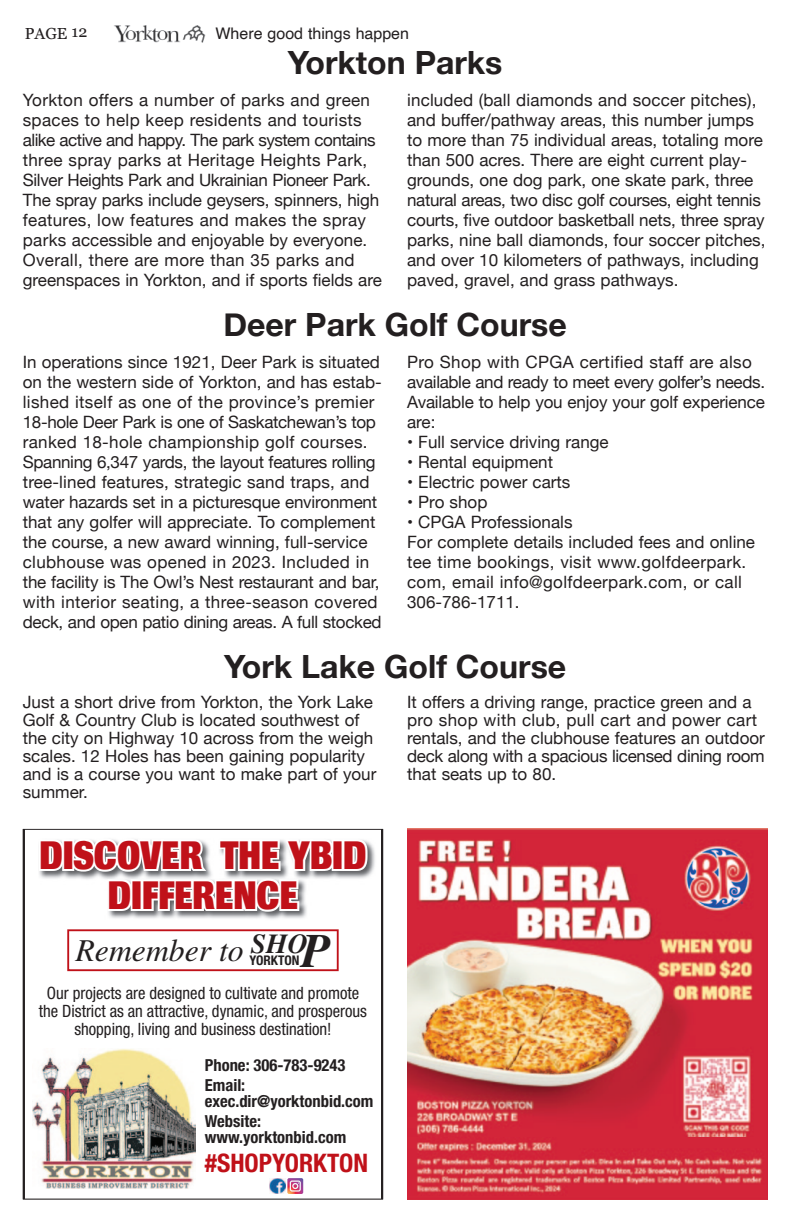
<style>
.page{position:relative;width:794px;height:1224px;background:#fff}
.page>*{position:absolute;margin:0;border:0;box-sizing:border-box;transform-origin:0 0}
.t1{font:italic 700 47.8px "Times LT Std";color:#231f20}
.t2{font:800 39.2px/40px "Imago";color:#c01119;text-align:center;scale:.79 1}
.t3{font:700 32px "Helvetica Neue";color:#231f20}
.t4{font:italic 31.8px "Times LT Std";color:#231f20}
.t5{font:700 condensed 25.6px "Helvetica Neue LT Std";color:#c01119}
.t6{font:17px/20px "Helvetica Neue";color:#231f20}
.t7{font:17px/20px "Helvetica Neue";letter-spacing:.02em;color:#231f20}
.t8{font:condensed 17px/18px "Helvetica Neue LT Std";color:#231f20;text-align:center}
.t9{font:700 condensed 16.6px/20px "Helvetica Neue LT Std";color:#231f20}
.t10{font:16px "Helvetica";color:#231f20}
.t11{font:16px "Georgia";color:#231f20}
.t12{font:700 condensed 13.4px "Helvetica Neue LT Std";color:#231f20}
</style>
<div class="page">
<img style="left:114px;top:25px;width:91px;height:18px">
<svg style="left:23px;top:829px;width:360px;height:370px"></svg>
<img style="left:33px;top:1048px;width:163px;height:140px">
<svg style="left:287px;top:1178px;width:16px;height:15px"></svg>
<img style="left:270px;top:1178px;width:15px;height:15px">
<img style="left:407px;top:829px;width:360px;height:370px">
<p class="t11" style="left:25px;top:22px;width:64px">Page 12</p>
<p class="t10" style="left:215px;top:21px;width:195px">Where good things happen</p>
<h3 class="t3" style="left:288px;top:38px;width:216px">Yorkton Parks</h3>
<p class="t6" style="left:23px;top:91px;width:360px">Yorkton offers a number of parks and green spaces to help keep residents and tourists alike active and happy. The park system contains three spray parks at Heritage Heights Park, Silver Heights Park and Ukrainian Pioneer Park.<br>The spray parks include geysers, spinners, high features, low features and makes the spray parks accessible and enjoyable by everyone.<br>Overall, there are more than 35 parks and greenspaces in Yorkton, and if sports fields are</p>
<p class="t6" style="left:407px;top:91px;width:360px">included (ball diamonds and soccer pitches), and buffer/pathway areas, this number jumps to more than 75 individual areas, totaling more than 500 acres. There are eight current play&shy;grounds, one dog park, one skate park, three natural areas, two disc golf courses, eight tennis courts, five outdoor basketball nets, three spray parks, nine ball diamonds, four soccer pitches, and over 10 kilometers of pathways, including paved, gravel, and grass pathways.</p>
<h3 class="t3" style="left:223px;top:300px;width:345px">Deer Park Golf Course</h3>
<p class="t6" style="left:23px;top:353px;width:360px">In operations since 1921, Deer Park is situated on the western side of Yorkton, and has estab&shy;lished itself as one of the province’s premier 18-hole Deer Park is one of Saskatchewan’s top ranked 18-hole championship golf courses.<br>Spanning 6,347 yards, the layout features rolling tree-lined features, strategic sand traps, and water hazards set in a picturesque environment that any golfer will appreciate. To complement the course, a new award winning, full-service clubhouse was opened in 2023. Included in the facility is The Owl’s Nest restaurant and bar, with interior seating, a three-season covered deck, and open patio dining areas. A full stocked</p>
<p class="t6" style="left:407px;top:353px;width:359px">Pro Shop with CPGA certified staff are also available and ready to meet every golfer’s needs.<br>Available to help you enjoy your golf experience are:</p>
<p class="t6" style="left:407px;top:433px;width:203px">• Full service driving range</p>
<p class="t6" style="left:407px;top:453px;width:147px">• Rental equipment</p>
<p class="t6" style="left:407px;top:473px;width:165px">• Electric power carts</p>
<p class="t6" style="left:407px;top:493px;width:82px">• Pro shop</p>
<p class="t7" style="left:407px;top:513px;width:349px">• CPGA Professionals<br>For complete details included fees and online tee time bookings, visit www.golfdeerpark. com, email info@golfdeerpark.com, or call 306-786-1711.</p>
<h3 class="t3" style="left:224px;top:642px;width:343px">York Lake Golf Course</h3>
<p class="t6" style="left:23px;top:694px;width:355px;line-height:18px">Just a short drive from Yorkton, the York Lake Golf &amp; Country Club is located southwest of the city on Highway 10 across from the weigh scales. 12 Holes has been gaining popularity and is a course you want to make part of your summer.</p>
<p class="t6" style="left:407px;top:694px;width:359px;line-height:18px">It offers a driving range, practice green and a pro shop with club, pull cart and power cart rentals, and the clubhouse features an outdoor deck along with a spacious licensed dining room that seats up to 80.</p>
<h2 class="t2" style="left:39px;top:833px;width:415px">DISCOVER THE YBID<br>DIFFERENCE</h2>
<h3 class="t4" style="left:75px;top:932px;width:233px">Remember to <sup>SHO</sup></h3>
<h1 class="t1" style="left:301px;top:922px;width:31px">P</h1>
<p class="t12" style="left:249px;top:952px;width:52px">YORKTON</p>
<p class="t8" style="left:39px;top:983px;width:329px">Our projects are designed to cultivate and promote the District as an attractive, dynamic, and prosperous shopping, living and business destination!</p>
<p class="t9" style="left:205px;top:1054px;width:142px">Phone: 306-783-9243<br>Email:</p>
<p class="t9" style="left:205px;top:1090px;width:170px">exec.dir@yorktonbid.com<br>Website:</p>
<p class="t9" style="left:205px;top:1126px;width:143px">www.yorktonbid.com</p>
<h3 class="t5" style="left:205px;top:1147px;width:165px">#SHOPYORKTON</h3>
</div>
